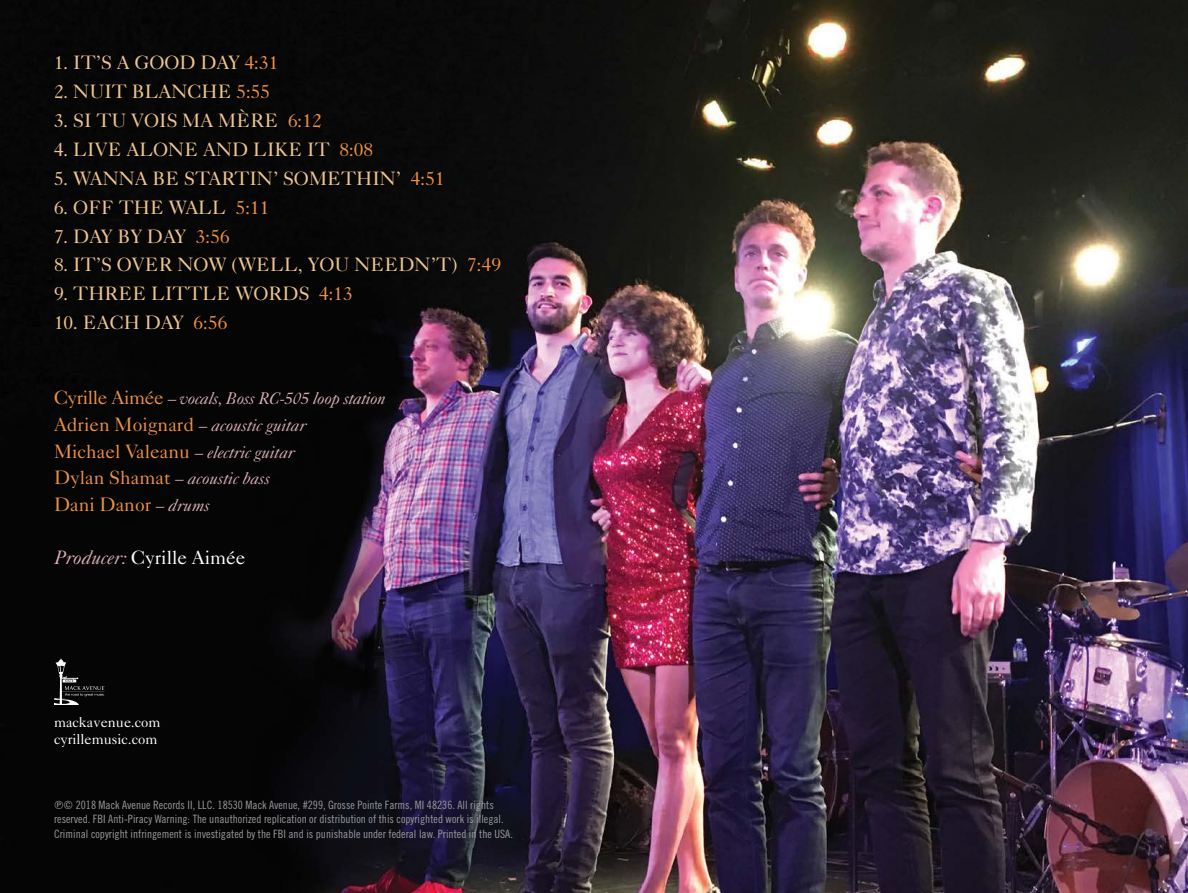
<style>
.page{position:relative;width:1188px;height:893px;background:#fff}
.page>*{position:absolute;margin:0;border:0;box-sizing:border-box;transform-origin:0 0}
.t1{font:19.35px "Caslon Five Forty LT";color:#edc590}
.t2{font:19.35px "Caslon Five Forty";color:#fff}
.t3{font:19.35px "Caslon Five Forty LT";color:#ed8f43}
.t4{font:italic 16.95px "Caslon Five Forty LT";color:#dab0b5}
.t5{font:italic 16.95px "Caslon Five Forty LT";letter-spacing:-.02em;color:#dab0b5}
.t6{font:14.55px "Caslon Five Forty";color:#fff}
.t7{font:11.4px/14.5px "Trade Gothic Cond Eighteen";color:#97999c}
.s1{color:#ed8f43}
.s2{font-style:normal;font-size:19.35px;color:#ed8f43}
.s3{font-style:italic;font-size:16.95px;color:#dab0b5}
.s4{font-style:italic;color:#dab0b5}
.s5{font-family:"Circle CPR"}
</style>
<div class="page">
<img style="left:0;top:0;width:1188px;height:892px">
<img style="left:54px;top:658px;width:51px;height:46px">
<p class="t1" style="left:54px;top:50px;width:226px">1. IT’S A GOOD DAY <span class="s1">4:31</span></p>
<p class="t1" style="left:54px;top:79px;width:218px">2. NUIT BLANCHE <span class="s1">5:55</span></p>
<p class="t1" style="left:54px;top:108px;width:269px">3. SI TU VOIS MA MÈRE <span class="s1">6:12</span></p>
<p class="t1" style="left:54px;top:137px;width:321px">4. LIVE ALONE AND LIKE IT <span class="s1">8:08</span></p>
<p class="t1" style="left:54px;top:166px;width:392px">5. WANNA BE STARTIN’ SOMETHIN’ <span class="s1">4:51</span></p>
<p class="t1" style="left:54px;top:195px;width:217px">6. OFF THE WALL <span class="s1">5:11</span></p>
<p class="t1" style="left:54px;top:224px;width:177px">7. DAY BY DAY <span class="s1">3:56</span></p>
<p class="t1" style="left:54px;top:253px;width:449px">8. IT’S OVER NOW (WELL, YOU NEEDN’T) <span class="s1">7:49</span></p>
<p class="t1" style="left:54px;top:282px;width:300px">9. THREE LITTLE WORDS <span class="s1">4:13</span></p>
<p class="t1" style="left:54px;top:311px;width:175px">10. EACH DAY <span class="s1">6:56</span></p>
<p class="t5" style="left:54px;top:388px;width:333px"><span class="s2">Cyrille Aimée</span> – vocals, Boss RC-505 loop station</p>
<p class="t4" style="left:54px;top:415px;width:253px"><span class="s2">Adrien Moignard</span> – acoustic guitar</p>
<p class="t4" style="left:54px;top:441px;width:242px"><span class="s2">Michael Valeanu</span> – electric guitar</p>
<p class="t4" style="left:54px;top:468px;width:218px"><span class="s2">Dylan Shamat</span> – acoustic bass</p>
<p class="t3" style="left:54px;top:492px;width:157px">Dani Danor <span class="s3">– drums</span></p>
<p class="t2" style="left:54px;top:545px;width:193px"><span class="s4">Producer:</span> Cyrille Aimée</p>
<p class="t6" style="left:54px;top:713px;width:108px">mackavenue.com</p>
<p class="t6" style="left:54px;top:729px;width:105px">cyrillemusic.com</p>
<p class="t7" style="left:54px;top:797px;width:460px"><span class="s5">PC</span> 2018 Mack Avenue Records II, LLC. 18530 Mack Avenue, #299, Grosse Pointe Farms, MI 48236. All rights reserved. FBI Anti-Piracy Warning: The unauthorized replication or distribution of this copyrighted work is illegal.<br>Criminal copyright infringement is investigated by the FBI and is punishable under federal law. Printed in the USA.</p>
</div>
